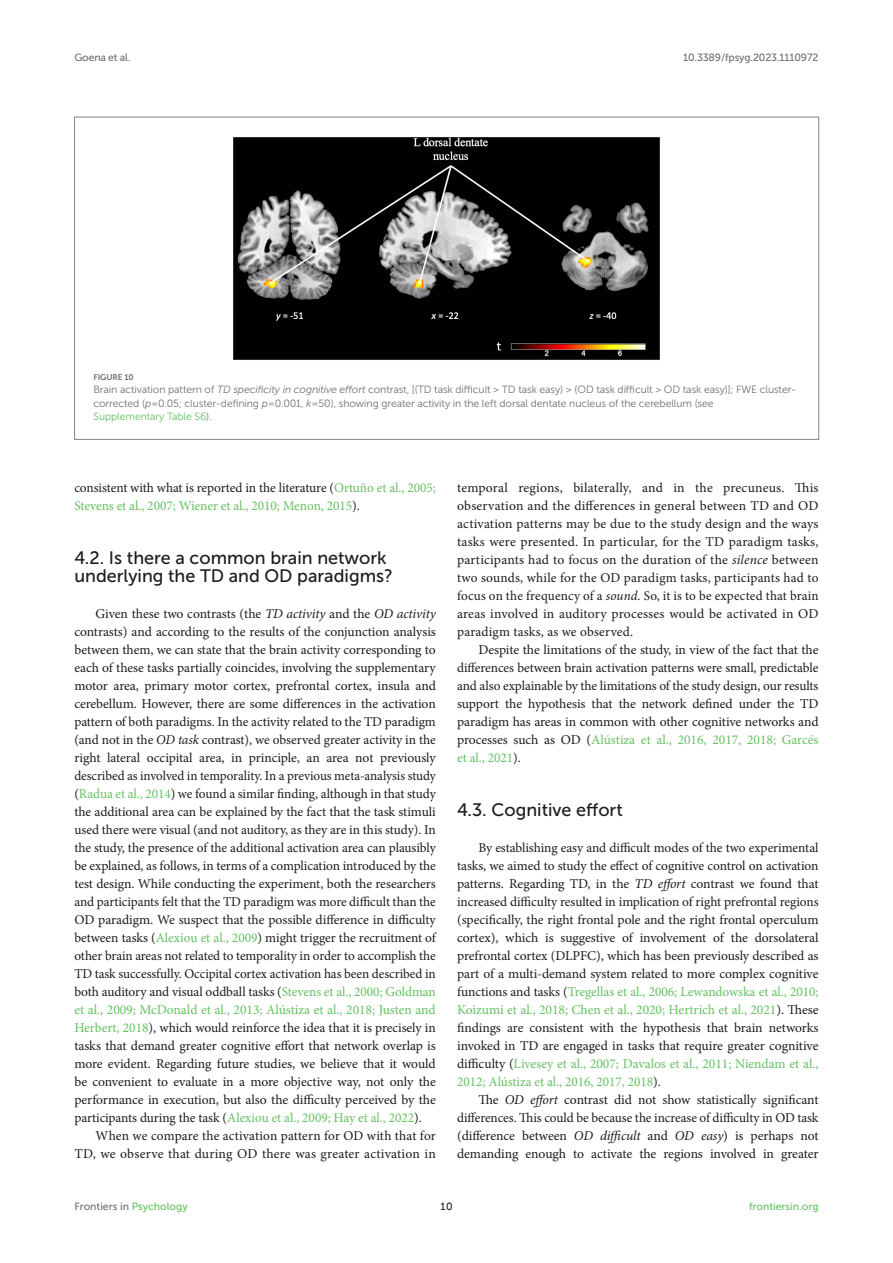
<style>
.page{position:relative;width:893px;height:1263px;background:#fff}
.page>*{position:absolute;margin:0;border:0;box-sizing:border-box;transform-origin:0 0}
.HEAD_2{font:18px/18px "Museo Sans 500";color:#1b1c1b}
.TEXT_FLUSH{font:13.5px/18px "Minion Pro";letter-spacing:-.005em;color:#1b1c1b;text-align:justify}
.TEXT{font:13.5px/18px "Minion Pro";letter-spacing:.005em;color:#1b1c1b;text-align:justify}
.TEXT-2{font:13.5px/18px "Minion Pro";letter-spacing:-.005em;color:#65c161}
.FIG_LEG{font:10.5px/13.5px "Museo Sans 300";letter-spacing:-.01em;color:#706f70}
.t1{font:10.5px "Museo Sans 500";letter-spacing:-.015em;color:#706f70}
.t2{font:10.5px "Museo Sans 500";color:#65c161}
.t3{font:10.5px "Museo Sans 500";color:#1b1c1b}
.FIG_HD{font:8.25px "Museo Sans 700";letter-spacing:-.01em;color:#706f70}
.s1{font-style:italic}
.s2{color:#65c161}
.s3{color:#1b1c1b}
</style>
<div class="page">
<img style="left:233px;top:137px;width:427px;height:223px">
<p class="t1" style="left:74px;top:51px;width:58px">Goena et al.</p>
<p class="t1" style="left:683px;top:51px;width:137px">10.3389/fpsyg.2023.1110972</p>
<p class="FIG_HD" style="left:94px;top:372px;width:42px">FIGURE 10</p>
<p class="FIG_LEG" style="left:94px;top:383px;width:704px">Brain activation pattern of <span class="s1">TD specificity in cognitive effort</span> contrast, [(TD task difficult &gt; TD task easy) &gt; (OD task difficult &gt; OD task easy)]; FWE cluster&shy;corrected (<span class="s1">p</span> = 0.05; cluster-defining <span class="s1">p</span> = 0.001, <span class="s1">k</span> = 50), showing greater activity in the left dorsal dentate nucleus of the cerebellum (see<br><span class="s2">Supplementary Table S6</span>).</p>
<p class="TEXT-2" style="left:74px;top:479px;width:363px"><span class="s3">consistent with what is reported in the literature (</span>Ortuño et al., 2005;<br>Stevens et al., 2007; Wiener et al., 2010; Menon, 2015<span class="s3">).</span></p>
<p class="HEAD_2" style="left:74px;top:549px;width:320px">4.2. Is there a common brain network underlying the TD and OD paradigms?</p>
<p class="TEXT_FLUSH" style="left:74px;top:605px;width:363px;text-indent:21px">Given these two contrasts (the <span class="s1">TD activity</span> and the <span class="s1">OD activity </span>contrasts) and according to the results of the conjunction analysis between them, we can state that the brain activity corresponding to each of these tasks partially coincides, involving the supplementary motor area, primary motor cortex, prefrontal cortex, insula and cerebellum. However, there are some differences in the activation pattern of both paradigms. In the activity related to the TD paradigm (and not in the <span class="s1">OD task</span> contrast), we observed greater activity in the right lateral occipital area, in principle, an area not previously described as involved in temporality. In a previous meta-analysis study (<span class="s2">Radua et al., 2014</span>) we found a similar finding, although in that study the additional area can be explained by the fact that the task stimuli used there were visual (and not auditory, as they are in this study). In the study, the presence of the additional activation area can plausibly be explained, as follows, in terms of a complication introduced by the test design. While conducting the experiment, both the researchers and participants felt that the TD paradigm was more difficult than the OD paradigm. We suspect that the possible difference in difficulty between tasks (<span class="s2">Alexiou et al., 2009</span>) might trigger the recruitment of other brain areas not related to temporality in order to accomplish the TD task successfully. Occipital cortex activation has been described in both auditory and visual oddball tasks (<span class="s2">Stevens et al., 2000; Goldman et al., 2009; McDonald et al., 2013; Alústiza et al., 2018; Justen and Herbert, 2018</span>), which would reinforce the idea that it is precisely in tasks that demand greater cognitive effort that network overlap is more evident. Regarding future studies, we believe that it would be convenient to evaluate in a more objective way, not only the performance in execution, but also the difficulty perceived by the participants during the task (<span class="s2">Alexiou et al., 2009; Hay et al., 2022</span>).</p>
<p class="TEXT" style="left:74px;top:1127px;width:363px;text-align:right">When we compare the activation pattern for OD with that for<br>TD, we observe that during OD there was greater activation in</p>
<p class="TEXT" style="left:457px;top:479px;width:363px">temporal regions, bilaterally, and in the precuneus. This observation and the differences in general between TD and OD activation patterns may be due to the study design and the ways tasks were presented. In particular, for the TD paradigm tasks, participants had to focus on the duration of the <span class="s1">silence</span> between two sounds, while for the OD paradigm tasks, participants had to focus on the frequency of a <span class="s1">sound</span>. So, it is to be expected that brain areas involved in auditory processes would be activated in OD paradigm tasks, as we observed.</p>
<p class="TEXT" style="left:457px;top:641px;width:363px;text-indent:21px">Despite the limitations of the study, in view of the fact that the differences between brain activation patterns were small, predictable and also explainable by the limitations of the study design, our results support the hypothesis that the network defined under the TD paradigm has areas in common with other cognitive networks and processes such as OD (<span class="s2">Alústiza et al., 2016, 2017, 2018; Garcés et al., 2021</span>).</p>
<p class="HEAD_2" style="left:457px;top:801px;width:167px">4.3. Cognitive effort</p>
<p class="TEXT_FLUSH" style="left:457px;top:839px;width:363px;text-indent:21px">By establishing easy and difficult modes of the two experimental tasks, we aimed to study the effect of cognitive control on activation patterns. Regarding TD, in the <span class="s1">TD effort</span> contrast we found that increased difficulty resulted in implication of right prefrontal regions (specifically, the right frontal pole and the right frontal operculum cortex), which is suggestive of involvement of the dorsolateral prefrontal cortex (DLPFC), which has been previously described as part of a multi-demand system related to more complex cognitive functions and tasks (<span class="s2">Tregellas et al., 2006; Lewandowska et al., 2010; Koizumi et al., 2018; Chen et al., 2020; Hertrich et al., 2021</span>). These findings are consistent with the hypothesis that brain networks invoked in TD are engaged in tasks that require greater cognitive difficulty (<span class="s2">Livesey et al., 2007; Davalos et al., 2011; Niendam et al., 2012; Alústiza et al., 2016, 2017, 2018</span>).</p>
<p class="TEXT" style="left:457px;top:1091px;width:363px;text-indent:21px">The <span class="s1">OD effort</span> contrast did not show statistically significant differences. This could be because the increase of difficulty in OD task (difference between <span class="s1">OD difficult</span> and <span class="s1">OD easy</span>) is perhaps not demanding enough to activate the regions involved in greater</p>
<p class="t1" style="left:74px;top:1200px;width:115px">Frontiers in <span class="s2">Psychology</span></p>
<p class="t3" style="left:440px;top:1200px;width:14px">10</p>
<p class="t2" style="left:749px;top:1200px;width:71px">frontiersin.org</p>
</div>
